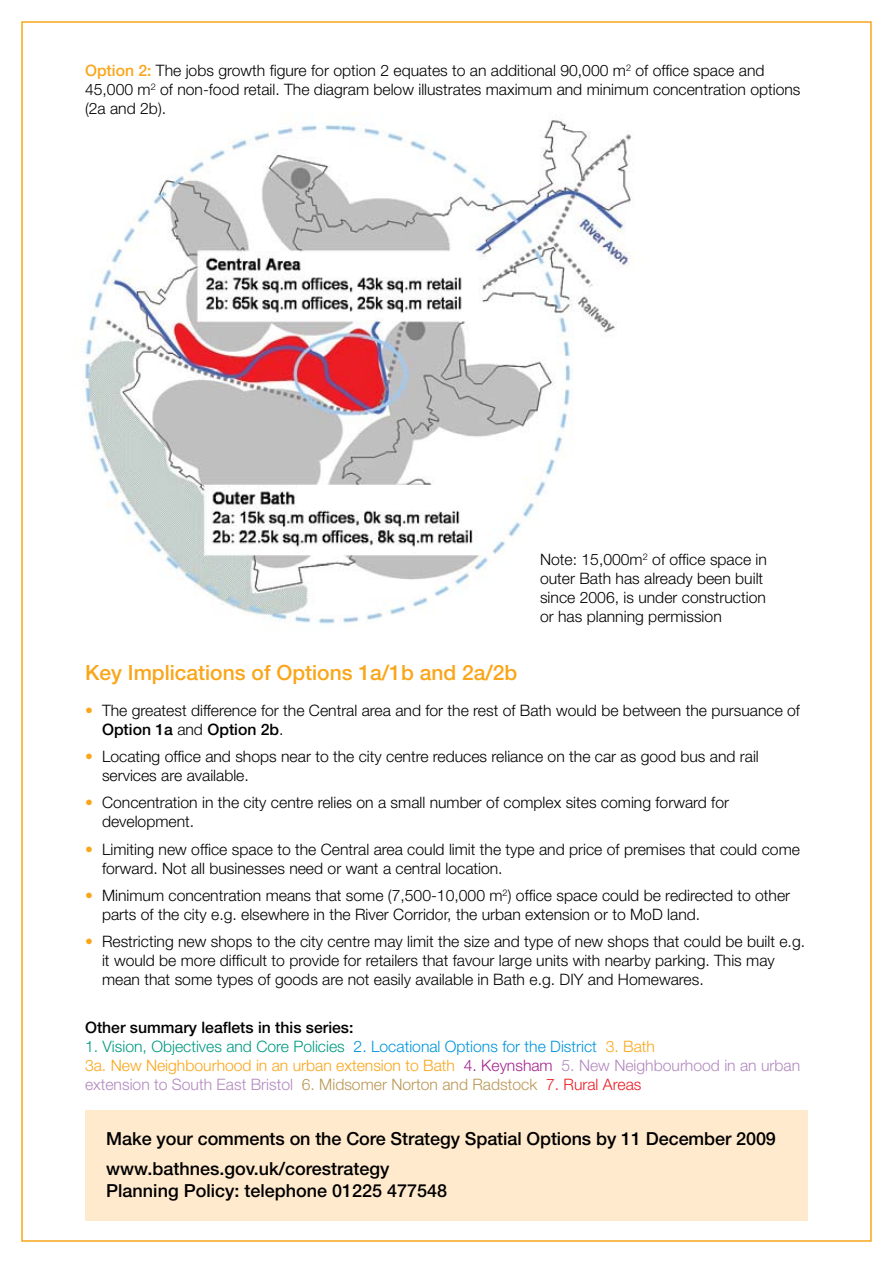
<style>
.page{position:relative;width:893px;height:1263px;background:#fff}
.page>*{position:absolute;margin:0;border:0;box-sizing:border-box;transform-origin:0 0}
.t1{font:500 21px "Helvetica Neue";color:#faa61a}
.t2{font:500 18px/30.2px "Helvetica Neue";letter-spacing:-.005em;color:#000}
.t3{font:300 15.75px/18.9px "Helvetica Neue";color:#000}
.t4{font:300 15.75px/18.9px "Helvetica Neue";color:#b289be}
.t5{font:500 15.75px "Helvetica Neue";color:#000}
.s1{font-weight:500;color:#faa61a}
.s2{color:#faa61a}
.s3{font-weight:500}
.s4{color:#009a82}
.s5{color:#0095da}
.s6{color:#a3238e}
.s7{color:#ba9753}
.s8{color:#ed1c24}
</style>
<div class="page">
<img style="left:82px;top:120px;width:552px;height:504px">
<div style="left:85px;top:1110px;width:723px;height:110px;background:#ffeacd"></div>
<p class="t3" style="left:85px;top:61px;width:717px"><span class="s1">Option 2:</span> The jobs growth figure for option 2 equates to an additional 90,000 m<sup>2</sup> of office space and<br>45,000 m<sup>2</sup> of non-food retail. The diagram below illustrates maximum and minimum concentration options (2a and 2b).</p>
<p class="t3" style="left:540px;top:550px;width:228px">Note: 15,000m<sup>2</sup> of office space in outer Bath has already been built since 2006, is under construction or has planning permission</p>
<p class="t1" style="left:85px;top:660px;width:434px">Key Implications of Options 1a/1b and 2a/2b</p>
<p class="t3" style="left:102px;top:700px;width:699px;text-indent:-17px"><span class="s2">•</span> The greatest difference for the Central area and for the rest of Bath would be between the pursuance of<br><span class="s3">Option 1a</span> and <span class="s3">Option 2b</span>.</p>
<p class="t3" style="left:102px;top:746px;width:658px;text-indent:-17px"><span class="s2">•</span> Locating office and shops near to the city centre reduces reliance on the car as good bus and rail services are available.</p>
<p class="t3" style="left:102px;top:793px;width:628px;text-indent:-17px"><span class="s2">•</span> Concentration in the city centre relies on a small number of complex sites coming forward for development.</p>
<p class="t3" style="left:102px;top:839px;width:699px;text-indent:-17px"><span class="s2">•</span> Limiting new office space to the Central area could limit the type and price of premises that could come forward. Not all businesses need or want a central location.</p>
<p class="t3" style="left:102px;top:885px;width:690px;text-indent:-17px"><span class="s2">•</span> Minimum concentration means that some (7,500-10,000 m<sup>2</sup>) office space could be redirected to other parts of the city e.g. elsewhere in the River Corridor, the urban extension or to MoD land.</p>
<p class="t3" style="left:102px;top:932px;width:705px;text-indent:-17px"><span class="s2">•</span> Restricting new shops to the city centre may limit the size and type of new shops that could be built e.g. it would be more difficult to provide for retailers that favour large units with nearby parking. This may mean that some types of goods are not easily available in Bath e.g. DIY and Homewares.</p>
<p class="t5" style="left:85px;top:1018px;width:270px">Other summary leaflets in this series:</p>
<p class="t4" style="left:85px;top:1036px;width:717px"><span class="s4">1. Vision, Objectives and Core Policies</span> <span class="s5">2. Locational Options for the District</span> <span class="s2">3. Bath<br>3a. New Neighbourhood in an urban extension to Bath</span> <span class="s6">4. Keynsham</span> 5. New Neighbourhood in an urban extension to South East Bristol <span class="s7">6. Midsomer Norton and Radstock</span> <span class="s8">7. Rural Areas</span></p>
<p class="t2" style="left:106px;top:1123px;width:671px">Make your comments on the Core Strategy Spatial Options by 11 December 2009 www.bathnes.gov.uk/corestrategy</p>
<p class="t2" style="left:106px;top:1175px;width:342px">Planning Policy: telephone 01225 477548</p>
</div>
